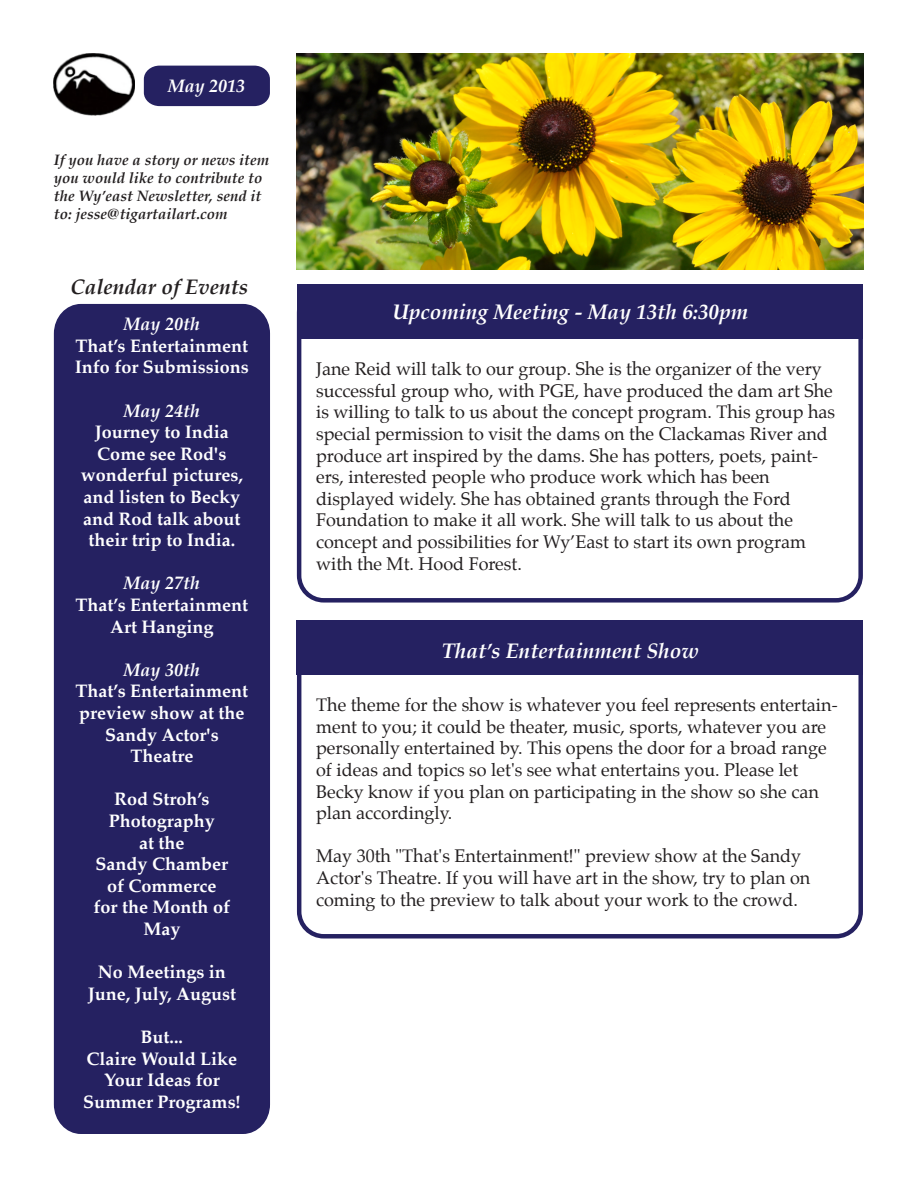
<style>
.page{position:relative;width:918px;height:1188px;background:#fff}
.page>*{position:absolute;margin:0;border:0;box-sizing:border-box;transform-origin:0 0}
.t1{font:italic 700 21px "Palatino";color:#fff}
.t2{font:italic 700 21px "Palatino";color:#231f20}
.t3{font:18px/21.6px "Palatino";color:#231f20}
.t4{font:700 18px/21.6px "Palatino";color:#fff;text-align:center}
.t5{font:italic 700 18px "Palatino";color:#fff}
.t6{font:italic 700 15px/18px "Palatino";color:#231f20}
</style>
<div class="page">
<div style="left:54px;top:304px;width:216px;height:830px;background:#252161;border-radius:28px"></div>
<svg style="left:297px;top:339px;width:566px;height:264px"></svg>
<div style="left:297px;top:285px;width:566px;height:54px;background:#252161"></div>
<svg style="left:297px;top:675px;width:566px;height:264px"></svg>
<div style="left:297px;top:621px;width:566px;height:54px;background:#252161"></div>
<img style="left:54px;top:54px;width:80px;height:61px">
<div style="left:144px;top:66px;width:126px;height:40px;background:#252161"></div>
<img style="left:297px;top:54px;width:566px;height:216px">
<p class="t5" style="left:168px;top:71px;width:79px">May 2013</p>
<p class="t6" style="left:54px;top:151px;width:217px">If you have a story or news item you would like to contribute to the Wy’east Newsletter, send it to: jesse@tigartailart.com</p>
<p class="t2" style="left:71px;top:270px;width:179px">Calendar of Events</p>
<p class="t5" style="left:124px;top:310px;width:78px">May 20th</p>
<p class="t4" style="left:75px;top:334px;width:175px;text-align:left">That’s Entertainment<br>Info for Submissions</p>
<p class="t5" style="left:124px;top:396px;width:78px">May 24th</p>
<p class="t4" style="left:81px;top:421px;width:163px">Journey to India<br>Come see Rod's wonderful pictures, and listen to Becky and Rod talk about their trip to India.</p>
<p class="t5" style="left:124px;top:569px;width:78px">May 27th</p>
<p class="t4" style="left:76px;top:594px;width:174px">That’s Entertainment<br>Art Hanging</p>
<p class="t5" style="left:124px;top:655px;width:78px">May 30th</p>
<p class="t4" style="left:76px;top:680px;width:174px">That’s Entertainment preview show at the<br>Sandy Actor's<br>Theatre</p>
<p class="t4" style="left:94px;top:788px;width:138px">Rod Stroh’s<br>Photography<br>at the<br>Sandy Chamber of Commerce for the Month of<br>May</p>
<p class="t4" style="left:88px;top:961px;width:150px">No Meetings in<br>June, July, August</p>
<p class="t4" style="left:83px;top:1026px;width:159px">But...<br>Claire Would Like<br>Your Ideas for<br>Summer Programs!</p>
<p class="t1" style="left:392px;top:295px;width:357px">Upcoming Meeting - May 13th 6:30pm</p>
<p class="t3" style="left:316px;top:358px;width:521px">Jane Reid will talk to our group. She is the organizer of the very successful group who, with PGE, have produced the dam art She is willing to talk to us about the concept program. This group has special permission to visit the dams on the Clackamas River and produce art inspired by the dams. She has potters, poets, paint&shy;ers, interested people who produce work which has been displayed widely. She has obtained grants through the Ford Foundation to make it all work. She will talk to us about the concept and possibilities for Wy’East to start its own program with the Mt. Hood Forest.</p>
<p class="t1" style="left:442px;top:634px;width:259px">That’s Entertainment Show</p>
<p class="t3" style="left:316px;top:694px;width:523px">The theme for the show is whatever you feel represents entertain&shy;ment to you; it could be theater, music, sports, whatever you are personally entertained by. This opens the door for a broad range of ideas and topics so let's see what entertains you. Please let Becky know if you plan on participating in the show so she can plan accordingly.</p>
<p class="t3" style="left:316px;top:845px;width:496px">May 30th "That's Entertainment!" preview show at the Sandy<br>Actor's Theatre. If you will have art in the show, try to plan on coming to the preview to talk about your work to the crowd.</p>
</div>
